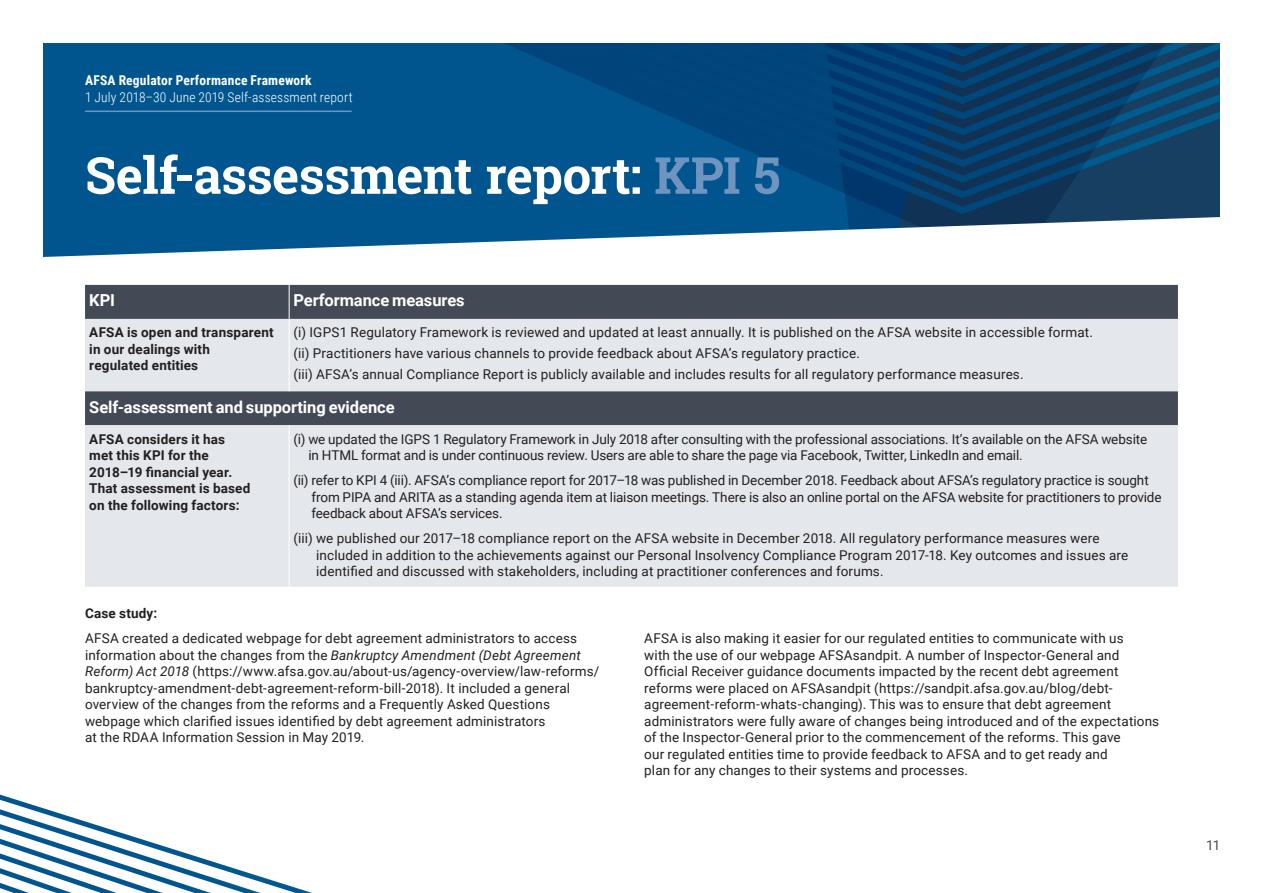
<style>
.page{position:relative;width:1263px;height:893px;background:#fff}
.page>*{position:absolute;margin:0;border:0;box-sizing:border-box;transform-origin:0 0}
.t1{font:700 51px "Roboto Slab";letter-spacing:-.01em;color:#fff}
.t2{font:700 16.5px "Roboto";letter-spacing:-.005em;color:#fff}
.t3{font:13.5px/16.5px "Roboto";letter-spacing:.01em;color:#231f20}
.t4{font:13.5px/16.5px "Roboto";letter-spacing:-.01em;color:#231f20}
.t5{font:700 13.5px/16.5px "Roboto";letter-spacing:.01em;color:#231f20}
.t6{font:300 13.5px "Roboto Condensed";letter-spacing:.01em;color:#fff}
.t7{font:700 13.5px "Roboto Condensed";letter-spacing:.015em;color:#fff}
.t8{font:13.5px "Roboto";color:#444a55}
.s1{color:#6f94bf}
.s2{font-style:italic}
</style>
<div class="page">
<svg style="left:0;top:795px;width:312px;height:98px"></svg>
<div style="left:43px;top:43px;width:460px;height:174px;background:#00558f"></div>
<hr style="left:85px;top:111px;width:267px;height:1px;background:#6f94bf">
<svg style="left:447px;top:43px;width:773px;height:171px;background:#02528a"></svg>
<svg style="left:477px;top:43px;width:743px;height:155px;background:#0a4b79"></svg>
<svg style="left:503px;top:43px;width:675px;height:174px;background:#044577"></svg>
<svg style="left:43px;top:217px;width:1177px;height:68px"></svg>
<div style="left:85px;top:285px;width:1093px;height:34px;background:#444a55"></div>
<svg style="left:85px;top:319px;width:1093px;height:268px;background:#cfd3d8"></svg>
<hr style="left:289px;top:285px;width:1px;height:34px;background:#fff">
<hr style="left:289px;top:319px;width:1px;height:72px;background:#fff">
<hr style="left:289px;top:425px;width:1px;height:162px;background:#fff">
<p class="t7" style="left:85px;top:71px;width:228px">AFSA Regulator Performance Framework</p>
<p class="t6" style="left:85px;top:87px;width:269px">1 July 2018–30 June 2019 Self-assessment report</p>
<h1 class="t1" style="left:85px;top:140px;width:697px">Self-assessment report: <span class="s1">KPI 5</span></h1>
<p class="t2" style="left:89px;top:289px;width:27px">KPI</p>
<p class="t2" style="left:293px;top:289px;width:173px">Performance measures</p>
<p class="t5" style="left:89px;top:324px;width:186px">AFSA is open and transparent in our dealings with<br>regulated entities</p>
<p class="t3" style="left:293px;top:322px;width:801px;line-height:20.7px">(i) IGPS1 Regulatory Framework is reviewed and updated at least annually. It is published on the AFSA website in accessible format. (ii) Practitioners have various channels to provide feedback about AFSA’s regulatory practice.<br>(iii) AFSA’s annual Compliance Report is publicly available and includes results for all regulatory performance measures.</p>
<p class="t2" style="left:89px;top:395px;width:307px">Self-assessment and supporting evidence</p>
<p class="t5" style="left:89px;top:430px;width:163px">AFSA considers it has met this KPI for the<br>2018–19 financial year.<br>That assessment is based on the following factors:</p>
<p class="t4" style="left:308px;top:430px;width:840px;text-indent:-15px">(i) we updated the IGPS 1 Regulatory Framework in July 2018 after consulting with the professional associations. It’s available on the AFSA website in HTML format and is under continuous review. Users are able to share the page via Facebook, Twitter, LinkedIn and email.</p>
<p class="t4" style="left:311px;top:472px;width:852px;text-indent:-18px">(ii) refer to KPI 4 (iii). AFSA’s compliance report for 2017–18 was published in December 2018. Feedback about AFSA’s regulatory practice is sought from PIPA and ARITA as a standing agenda item at liaison meetings. There is also an online portal on the AFSA website for practitioners to provide feedback about AFSA’s services.</p>
<p class="t3" style="left:316px;top:530px;width:814px;text-indent:-23px">(iii) we published our 2017–18 compliance report on the AFSA website in December 2018. All regulatory performance measures were included in addition to the achievements against our Personal Insolvency Compliance Program 2017-18. Key outcomes and issues are identified and discussed with stakeholders, including at practitioner conferences and forums.</p>
<p class="t5" style="left:85px;top:604px;width:74px">Case study:</p>
<p class="t3" style="left:85px;top:629px;width:516px">AFSA created a dedicated webpage for debt agreement administrators to access information about the changes from the <span class="s2">Bankruptcy Amendment (Debt Agreement Reform) Act 2018</span> (https://www.afsa.gov.au/about-us/agency-overview/law-reforms/ bankruptcy-amendment-debt-agreement-reform-bill-2018). It included a general overview of the changes from the reforms and a Frequently Asked Questions webpage which clarified issues identified by debt agreement administrators<br>at the RDAA Information Session in May 2019.</p>
<p class="t3" style="left:644px;top:629px;width:516px">AFSA is also making it easier for our regulated entities to communicate with us<br>with the use of our webpage AFSAsandpit. A number of Inspector-General and Official Receiver guidance documents impacted by the recent debt agreement reforms were placed on AFSAsandpit (https://sandpit.afsa.gov.au/blog/debt&shy;agreement-reform-whats-changing). This was to ensure that debt agreement administrators were fully aware of changes being introduced and of the expectations of the Inspector-General prior to the commencement of the reforms. This gave<br>our regulated entities time to provide feedback to AFSA and to get ready and<br>plan for any changes to their systems and processes.</p>
<p class="t8" style="left:1206px;top:836px;width:16px">11</p>
</div>
